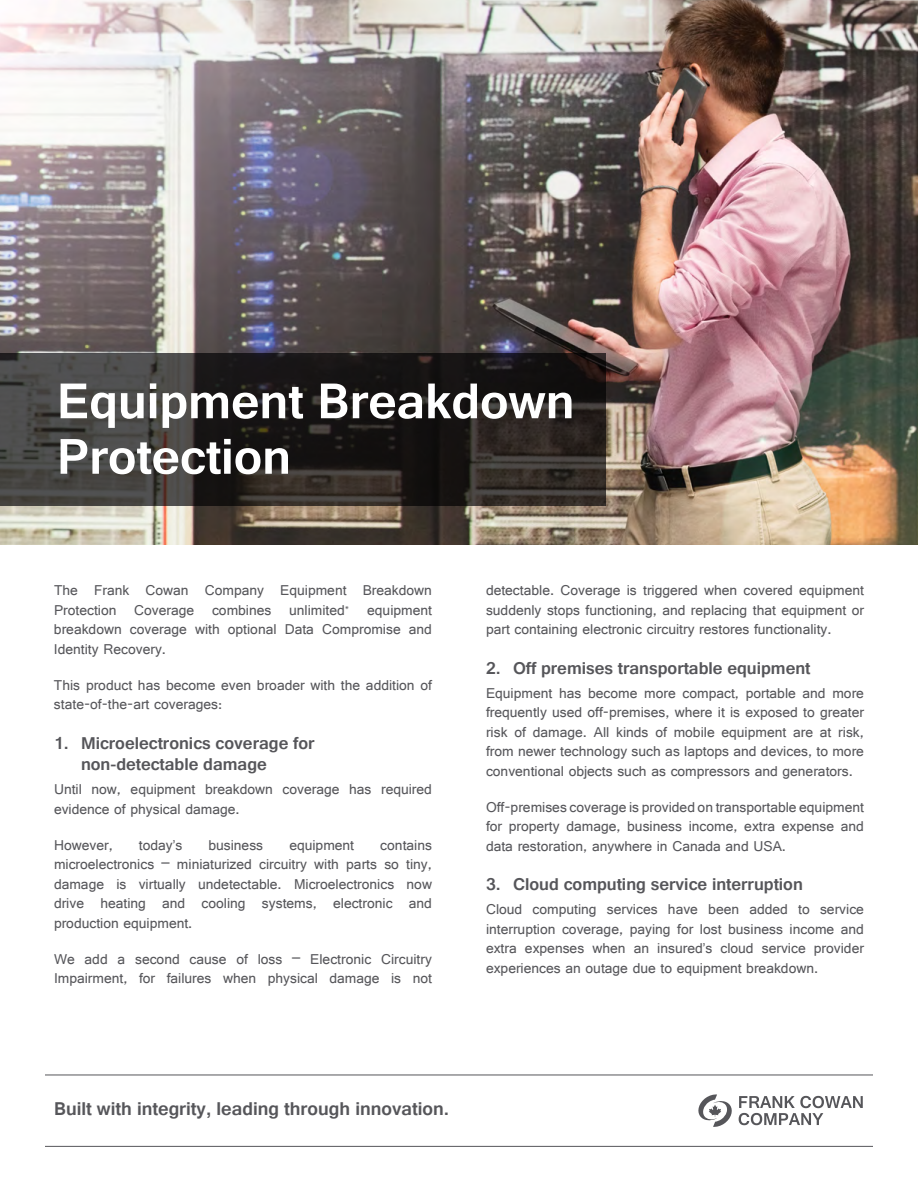
<style>
.page{position:relative;width:918px;height:1188px;background:#fff}
.page>*{position:absolute;margin:0;border:0;box-sizing:border-box;transform-origin:0 0}
.t1{font:700 52.5px/55.5px "Gautami";color:#fff}
.t2{font:700 19.5px "Gautami";color:#56565a}
.t3{font:700 18px/21.6px "Gautami";color:#56565a}
.t4{font:15px/19.5px "Gautami";color:#56565a;text-align:justify}
</style>
<div class="page">
<hr style="left:45px;top:1075px;width:828px;height:1px;background:#56565a">
<hr style="left:45px;top:1146px;width:828px;height:1px;background:#56565a">
<svg style="left:698px;top:1094px;width:165px;height:33px"></svg>
<img style="left:0;top:0;width:918px;height:544px">
<svg style="left:0;top:353px;width:605px;height:153px"></svg>
<h1 class="t1" style="left:57px;top:372px;width:519px">Equipment Breakdown<br>Protection</h1>
<p class="t4" style="left:54px;top:580px;width:380px">The Frank Cowan Company Equipment Breakdown Protection Coverage combines unlimited<sup>*</sup> equipment breakdown coverage with optional Data Compromise and Identity Recovery.</p>
<p class="t4" style="left:54px;top:675px;width:380px">This product has become even broader with the addition of state-of-the-art coverages:</p>
<p class="t3" style="left:81px;top:732px;width:235px;text-indent:-27px">1. Microelectronics coverage for non-detectable damage</p>
<p class="t4" style="left:54px;top:780px;width:380px">Until now, equipment breakdown coverage has required evidence of physical damage.</p>
<p class="t4" style="left:54px;top:835px;width:60px">However,</p>
<p class="t4" style="left:139px;top:835px;width:45px">today’s</p>
<p class="t4" style="left:208px;top:835px;width:56px">business</p>
<p class="t4" style="left:289px;top:835px;width:66px">equipment</p>
<p class="t4" style="left:54px;top:835px;width:380px;text-indent:326px">contains microelectronics – miniaturized circuitry with parts so tiny, damage is virtually undetectable. Microelectronics now drive heating and cooling systems, electronic and production equipment.</p>
<p class="t4" style="left:54px;top:949px;width:380px">We add a second cause of loss – Electronic Circuitry<br>Impairment, for failures when physical damage is not</p>
<p class="t4" style="left:486px;top:580px;width:380px">detectable. Coverage is triggered when covered equipment suddenly stops functioning, and replacing that equipment or part containing electronic circuitry restores functionality.</p>
<p class="t3" style="left:486px;top:657px;width:326px">2. Off premises transportable equipment</p>
<p class="t4" style="left:486px;top:683px;width:380px">Equipment has become more compact, portable and more frequently used off-premises, where it is exposed to greater risk of damage. All kinds of mobile equipment are at risk, from newer technology such as laptops and devices, to more conventional objects such as compressors and generators.</p>
<p class="t4" style="left:486px;top:797px;width:380px">Off-premises coverage is provided on transportable equipment for property damage, business income, extra expense and data restoration, anywhere in Canada and USA.</p>
<p class="t3" style="left:486px;top:873px;width:318px">3. Cloud computing service interruption</p>
<p class="t4" style="left:486px;top:900px;width:380px">Cloud computing services have been added to service interruption coverage, paying for lost business income and extra expenses when an insured’s cloud service provider experiences an outage due to equipment breakdown.</p>
<h2 class="t2" style="left:54px;top:1097px;width:397px">Built with integrity, leading through innovation.</h2>
</div>
